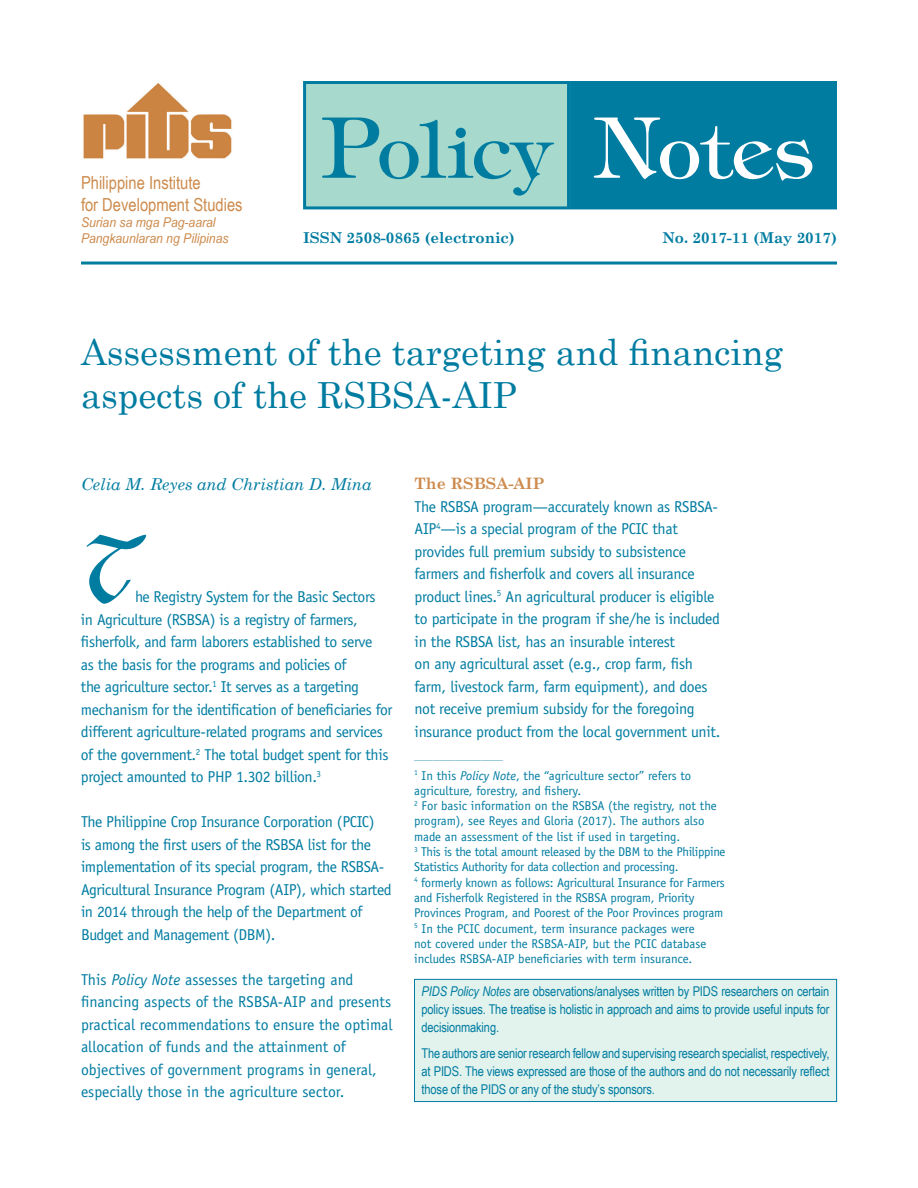
<style>
.page{position:relative;width:918px;height:1188px;background:#fff}
.page>*{position:absolute;margin:0;border:0;box-sizing:border-box;transform-origin:0 0}
.t1{font:90px "Lydian Cursive BT";color:#007ca1}
.t2{font:78px "Timpani Plain";color:#007ca1}
.t3{font:36px/43.2px "Century Schoolbook";color:#007ca1}
.t4{font:18px/21.6px "Arial Narrow";color:#cd8b4d}
.t5{font:italic 16.5px "Century Schoolbook";color:#007ca1}
.t6{font:15.75px/22.5px "Officina Sans";letter-spacing:-.025em;color:#007ca1}
.t7{font:15.75px/22.5px "Officina Sans";color:#007ca1}
.t8{font:700 15.75px "Century Schoolbook";color:#cd8b4d}
.t9{font:700 15px "Century Schoolbook";color:#007ca1}
.t10{font:13.5px/18px "Arial Narrow";letter-spacing:-.01em;color:#007ca1;text-align:justify}
.t11{font:italic 13.5px/16.2px "Arial Narrow";color:#cd8b4d;scale:1.1 1}
.t12{font:12.75px/15.3px "Officina Sans";letter-spacing:-.015em;color:#007ca1}
.t13{font:7.5px "Officina Sans";color:#007ca1}
.s1{font-size:84px}
.s2{font-size:84px;color:#fff}
.s3{color:#fff}
.s4{font-style:italic}
</style>
<div class="page">
<hr style="left:81px;top:262px;width:756px;height:3px;background:#007ca1">
<div style="left:305px;top:82px;width:264px;height:126px;background:#a7dacd"></div>
<div style="left:303px;top:81px;width:267px;height:128px;border:3px solid #007ca1"></div>
<div style="left:572px;top:82px;width:264px;height:126px;background:#007ca1"></div>
<div style="left:570px;top:81px;width:267px;height:128px;border:3px solid #007ca1"></div>
<img style="left:83px;top:83px;width:149px;height:76px">
<div style="left:415px;top:979px;width:422px;height:123px;background:#e2f2ed"></div>
<div style="left:414px;top:979px;width:423px;height:123px;border:1px solid #007ca1"></div>
<p class="t4" style="left:81px;top:171px;width:163px">Philippine Institute<br>for Development Studies</p>
<p class="t11" style="left:81px;top:214px;width:136px">Surian sa mga Pag-aaral<br>Pangkaunlaran ng Pilipinas</p>
<h2 class="t2" style="left:322px;top:102px;width:493px"><span class="s1">P</span>olicy <span class="s2">N</span><span class="s3">otes</span></h2>
<p class="t9" style="left:303px;top:228px;width:213px">ISSN 2508-0865 (electronic)</p>
<p class="t9" style="left:662px;top:228px;width:176px">No. 2017-11 (May 2017)</p>
<h3 class="t3" style="left:81px;top:327px;width:704px">Assessment of the targeting and financing aspects of the RSBSA-AIP</h3>
<p class="t5" style="left:81px;top:473px;width:292px">Celia M. Reyes and Christian D. Mina</p>
<h1 class="t1" style="left:82px;top:512px;width:60px">T</h1>
<p class="t6" style="left:81px;top:586px;width:313px;text-indent:54px">he Registry System for the Basic Sectors<br>in Agriculture (RSBSA) is a registry of farmers, fisherfolk, and farm laborers established to serve<br>as the basis for the programs and policies of<br>the agriculture sector.<sup>1</sup> It serves as a targeting mechanism for the identification of beneficiaries for different agriculture-related programs and services of the government.<sup>2</sup> The total budget spent for this project amounted to PHP 1.302 billion.<sup>3</sup></p>
<p class="t6" style="left:81px;top:811px;width:312px">The Philippine Crop Insurance Corporation (PCIC)<br>is among the first users of the RSBSA list for the implementation of its special program, the RSBSA-Agricultural Insurance Program (AIP), which started in 2014 through the help of the Department of Budget and Management (DBM).</p>
<p class="t7" style="left:81px;top:968px;width:313px">This <span class="s4">Policy Note</span> assesses the targeting and financing aspects of the RSBSA-AIP and presents practical recommendations to ensure the optimal allocation of funds and the attainment of objectives of government programs in general, especially those in the agriculture sector.</p>
<p class="t8" style="left:415px;top:474px;width:131px">The RSBSA-AIP</p>
<p class="t6" style="left:415px;top:495px;width:307px">The RSBSA program—accurately known as RSBSA-AIP<sup>4</sup>—is a special program of the PCIC that provides full premium subsidy to subsistence farmers and fisherfolk and covers all insurance product lines.<sup>5</sup> An agricultural producer is eligible to participate in the program if she/he is included in the RSBSA list, has an insurable interest<br>on any agricultural asset (e.g., crop farm, fish farm, livestock farm, farm equipment), and does not receive premium subsidy for the foregoing insurance product from the local government unit.</p>
<p class="t13" style="left:414px;top:753px;width:91px">________________________</p>
<p class="t12" style="left:414px;top:768px;width:313px"><sup>1</sup> In this <span class="s4">Policy Note</span>, the “agriculture sector” refers to agriculture, forestry, and fishery.<br><sup>2</sup> For basic information on the RSBSA (the registry, not the program), see Reyes and Gloria (2017). The authors also made an assessment of the list if used in targeting.<br><sup>3</sup> This is the total amount released by the DBM to the Philippine Statistics Authority for data collection and processing.<br><sup>4</sup> formerly known as follows: Agricultural Insurance for Farmers and Fisherfolk Registered in the RSBSA program, Priority Provinces Program, and Poorest of the Poor Provinces program <sup>5</sup> In the PCIC document, term insurance packages were<br>not covered under the RSBSA-AIP, but the PCIC database includes RSBSA-AIP beneficiaries with term insurance.</p>
<p class="t10" style="left:422px;top:982px;width:409px"><span class="s4">PIDS Policy Notes</span> are observations/analyses written by PIDS researchers on certain policy issues. The treatise is holistic in approach and aims to provide useful inputs for decisionmaking.</p>
<p class="t10" style="left:422px;top:1044px;width:409px">The authors are senior research fellow and supervising research specialist, respectively, at PIDS. The views expressed are those of the authors and do not necessarily reflect those of the PIDS or any of the study’s sponsors.</p>
</div>
